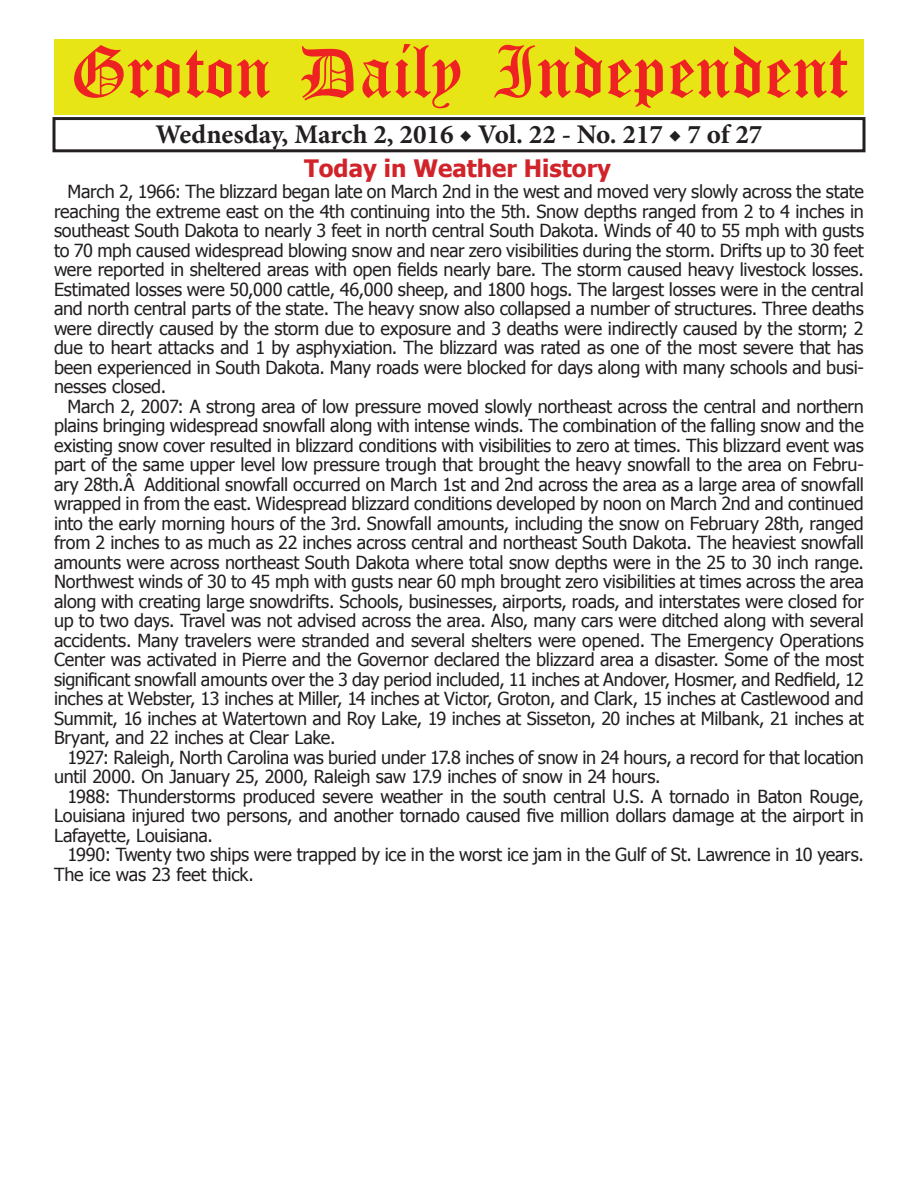
<style>
.page{position:relative;width:918px;height:1188px;background:#fff}
.page>*{position:absolute;margin:0;border:0;box-sizing:border-box;transform-origin:0 0}
.t1{font:54px "Old English Five";color:#ee2123}
.t2{font:700 27px "Minion Pro";color:#231f20}
.t3{font:700 24px "Tahoma";color:#d1232a}
.t4{font:18px/19.5px "Tahoma";letter-spacing:-.015em;color:#231f20;text-align:justify}
</style>
<div class="page">
<div style="left:52px;top:117px;width:814px;height:35px;border:3px solid #231f20"></div>
<div style="left:54px;top:40px;width:810px;height:75px;background:#e7e515"></div>
<h1 class="t1" style="left:70px;top:47px;width:779px">Groton Daily Independent</h1>
<h2 class="t2" style="left:156px;top:116px;width:608px">Wednesday, March 2, 2016 ◆ Vol. 22 - No. 217 ◆ 7 of 27</h2>
<h3 class="t3" style="left:304px;top:152px;width:308px">Today in Weather History</h3>
<p class="t4" style="left:54px;top:181px;width:812px;text-indent:14px">March 2, 1966: The blizzard began late on March 2nd in the west and moved very slowly across the state reaching the extreme east on the 4th continuing into the 5th. Snow depths ranged from 2 to 4 inches in southeast South Dakota to nearly 3 feet in north central South Dakota. Winds of 40 to 55 mph with gusts to 70 mph caused widespread blowing snow and near zero visibilities during the storm. Drifts up to 30 feet were reported in sheltered areas with open fields nearly bare. The storm caused heavy livestock losses.<br>Estimated losses were 50,000 cattle, 46,000 sheep, and 1800 hogs. The largest losses were in the central and north central parts of the state. The heavy snow also collapsed a number of structures. Three deaths were directly caused by the storm due to exposure and 3 deaths were indirectly caused by the storm; 2 due to heart attacks and 1 by asphyxiation. The blizzard was rated as one of the most severe that has been experienced in South Dakota. Many roads were blocked for days along with many schools and busi&shy;nesses closed.</p>
<p class="t4" style="left:54px;top:396px;width:812px;text-indent:14px">March 2, 2007: A strong area of low pressure moved slowly northeast across the central and northern plains bringing widespread snowfall along with intense winds. The combination of the falling snow and the existing snow cover resulted in blizzard conditions with visibilities to zero at times. This blizzard event was part of the same upper level low pressure trough that brought the heavy snowfall to the area on Febru&shy;ary 28th.Â Additional snowfall occurred on March 1st and 2nd across the area as a large area of snowfall wrapped in from the east. Widespread blizzard conditions developed by noon on March 2nd and continued into the early morning hours of the 3rd. Snowfall amounts, including the snow on February 28th, ranged from 2 inches to as much as 22 inches across central and northeast South Dakota. The heaviest snowfall amounts were across northeast South Dakota where total snow depths were in the 25 to 30 inch range.<br>Northwest winds of 30 to 45 mph with gusts near 60 mph brought zero visibilities at times across the area along with creating large snowdrifts. Schools, businesses, airports, roads, and interstates were closed for up to two days. Travel was not advised across the area. Also, many cars were ditched along with several accidents. Many travelers were stranded and several shelters were opened. The Emergency Operations Center was activated in Pierre and the Governor declared the blizzard area a disaster. Some of the most significant snowfall amounts over the 3 day period included, 11 inches at Andover, Hosmer, and Redfield, 12 inches at Webster, 13 inches at Miller, 14 inches at Victor, Groton, and Clark, 15 inches at Castlewood and Summit, 16 inches at Watertown and Roy Lake, 19 inches at Sisseton, 20 inches at Milbank, 21 inches at Bryant, and 22 inches at Clear Lake.</p>
<p class="t4" style="left:54px;top:747px;width:811px;text-indent:14px">1927: Raleigh, North Carolina was buried under 17.8 inches of snow in 24 hours, a record for that location until 2000. On January 25, 2000, Raleigh saw 17.9 inches of snow in 24 hours.</p>
<p class="t4" style="left:54px;top:786px;width:812px;text-indent:14px">1988: Thunderstorms produced severe weather in the south central U.S. A tornado in Baton Rouge, Louisiana injured two persons, and another tornado caused five million dollars damage at the airport in Lafayette, Louisiana.</p>
<p class="t4" style="left:54px;top:844px;width:811px;text-indent:14px">1990: Twenty two ships were trapped by ice in the worst ice jam in the Gulf of St. Lawrence in 10 years.<br>The ice was 23 feet thick.</p>
</div>
